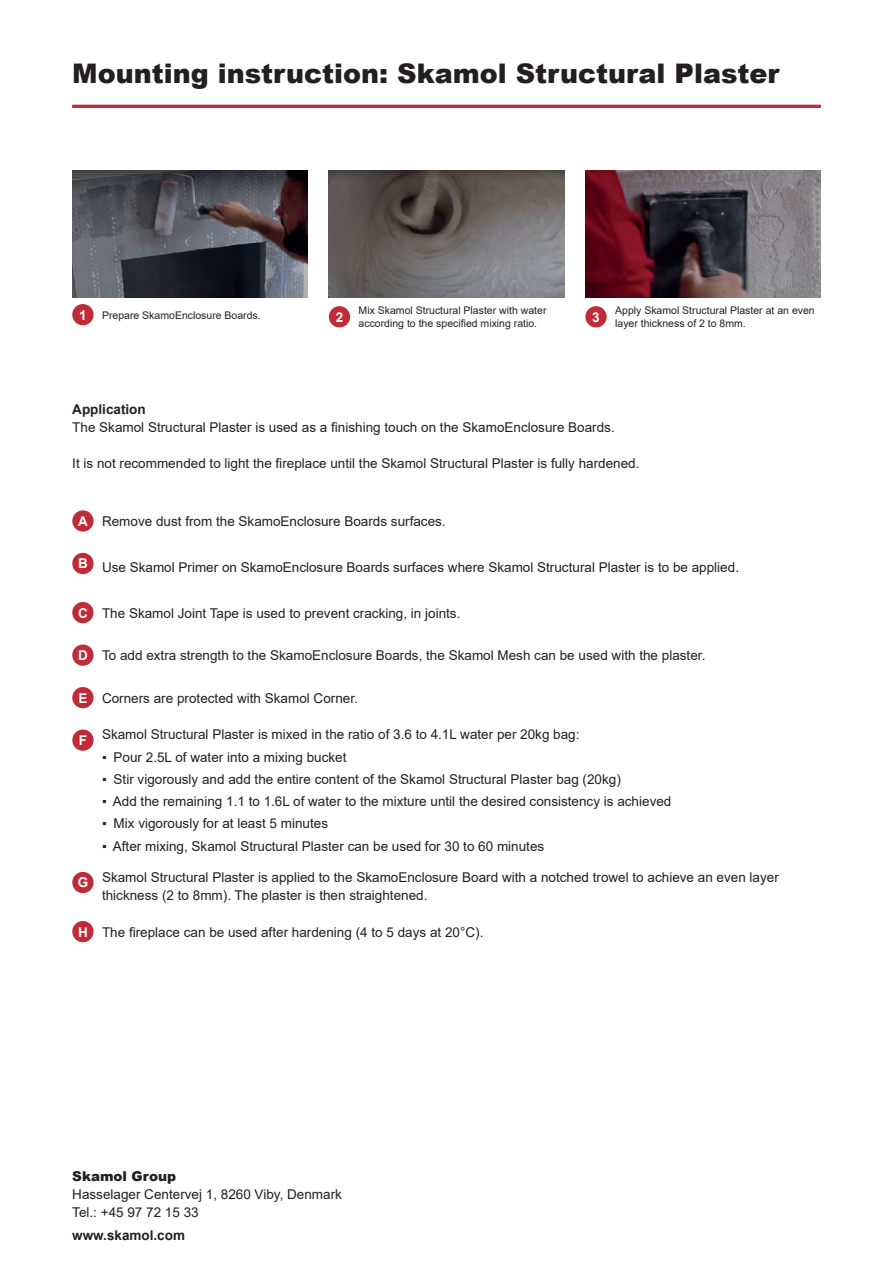
<style>
.page{position:relative;width:893px;height:1263px;background:#fff}
.page>*{position:absolute;margin:0;border:0;box-sizing:border-box;transform-origin:0 0}
.t1{font:900 27px "Arial";color:#231f20}
.t2{font:13.5px/18px "Arial";color:#231f20}
.t3{font:700 13.5px "Arial";color:#231f20}
.t4{font:900 13.5px "Arial";color:#231f20}
.t5{font:700 13.5px "Arial";color:#fff}
.t6{font:10.5px/13.5px "Arial";color:#231f20}
.s1{font-weight:700;color:#fff}
</style>
<div class="page">
<hr style="left:72px;top:105px;width:749px;height:3px;background:#bf2b37">
<div style="left:329px;top:306px;width:21px;height:21px;background:#bf2b37;border-radius:50%"></div>
<div style="left:585px;top:306px;width:22px;height:21px;background:#bf2b37;border-radius:50%"></div>
<div style="left:72px;top:304px;width:22px;height:21px;background:#bf2b37;border-radius:50%"></div>
<div style="left:72px;top:510px;width:22px;height:22px;background:#bf2b37;border-radius:50%"></div>
<div style="left:72px;top:729px;width:22px;height:22px;background:#bf2b37;border-radius:50%"></div>
<div style="left:72px;top:553px;width:22px;height:21px;background:#bf2b37;border-radius:50%"></div>
<div style="left:72px;top:602px;width:22px;height:21px;background:#bf2b37;border-radius:50%"></div>
<div style="left:72px;top:687px;width:22px;height:21px;background:#bf2b37;border-radius:50%"></div>
<div style="left:72px;top:644px;width:22px;height:22px;background:#bf2b37;border-radius:50%"></div>
<div style="left:72px;top:872px;width:22px;height:21px;background:#bf2b37;border-radius:50%"></div>
<div style="left:72px;top:921px;width:22px;height:21px;background:#bf2b37;border-radius:50%"></div>
<img style="left:329px;top:170px;width:235px;height:128px">
<img style="left:585px;top:170px;width:236px;height:128px">
<img style="left:72px;top:170px;width:236px;height:128px">
<h1 class="t1" style="left:72px;top:54px;width:709px">Mounting instruction: Skamol Structural Plaster</h1>
<p class="t6" style="left:102px;top:308px;width:160px">Prepare SkamoEnclosure Boards.</p>
<p class="t6" style="left:615px;top:303px;width:201px">Apply Skamol Structural Plaster at an even layer thickness of 2 to 8mm.</p>
<p class="t6" style="left:359px;top:303px;width:189px">Mix Skamol Structural Plaster with water according to the specified mixing ratio.</p>
<p class="t5" style="left:79px;top:305px;width:9px">1</p>
<p class="t5" style="left:336px;top:307px;width:9px">2</p>
<p class="t5" style="left:592px;top:307px;width:9px">3</p>
<p class="t3" style="left:72px;top:400px;width:75px">Application</p>
<p class="t2" style="left:72px;top:418px;width:544px">The Skamol Structural Plaster is used as a finishing touch on the SkamoEnclosure Boards.</p>
<p class="t2" style="left:72px;top:454px;width:569px">It is not recommended to light the fireplace until the Skamol Structural Plaster is fully hardened.</p>
<p class="t2" style="left:78px;top:512px;width:369px"><span class="s1">A</span> Remove dust from the SkamoEnclosure Boards surfaces.</p>
<p class="t2" style="left:78px;top:558px;width:662px"><sup>B</sup> Use Skamol Primer on SkamoEnclosure Boards surfaces where Skamol Structural Plaster is to be applied.</p>
<p class="t2" style="left:78px;top:604px;width:384px"><span class="s1">C</span> The Skamol Joint Tape is used to prevent cracking, in joints.</p>
<p class="t5" style="left:78px;top:646px;width:11px">D</p>
<p class="t5" style="left:78px;top:688px;width:11px">E</p>
<p class="t5" style="left:79px;top:731px;width:10px">F</p>
<p class="t2" style="left:102px;top:646px;width:605px">To add extra strength to the SkamoEnclosure Boards, the Skamol Mesh can be used with the plaster.</p>
<p class="t2" style="left:102px;top:689px;width:257px">Corners are protected with Skamol Corner.</p>
<p class="t2" style="left:102px;top:725px;width:479px">Skamol Structural Plaster is mixed in the ratio of 3.6 to 4.1L water per 20kg bag:</p>
<p class="t2" style="left:102px;top:748px;width:246px">▪ Pour 2.5L of water into a mixing bucket</p>
<p class="t2" style="left:102px;top:770px;width:520px">▪ Stir vigorously and add the entire content of the Skamol Structural Plaster bag (20kg)</p>
<p class="t2" style="left:102px;top:792px;width:571px">▪ Add the remaining 1.1 to 1.6L of water to the mixture until the desired consistency is achieved</p>
<p class="t2" style="left:102px;top:814px;width:228px">▪ Mix vigorously for at least 5 minutes</p>
<p class="t2" style="left:102px;top:837px;width:444px">▪ After mixing, Skamol Structural Plaster can be used for 30 to 60 minutes</p>
<p class="t2" style="left:102px;top:868px;width:678px">Skamol Structural Plaster is applied to the SkamoEnclosure Board with a notched trowel to achieve an even layer thickness (2 to 8mm). The plaster is then straightened.</p>
<p class="t5" style="left:78px;top:873px;width:12px">G</p>
<p class="t2" style="left:78px;top:923px;width:407px"><span class="s1">H</span> The fireplace can be used after hardening (4 to 5 days at 20°C).</p>
<p class="t4" style="left:72px;top:1166px;width:105px">Skamol Group</p>
<p class="t2" style="left:72px;top:1185px;width:271px">Hasselager Centervej 1, 8260 Viby, Denmark<br>Tel.: +45 97 72 15 33</p>
<p class="t3" style="left:72px;top:1225px;width:114px">www.skamol.com</p>
</div>
